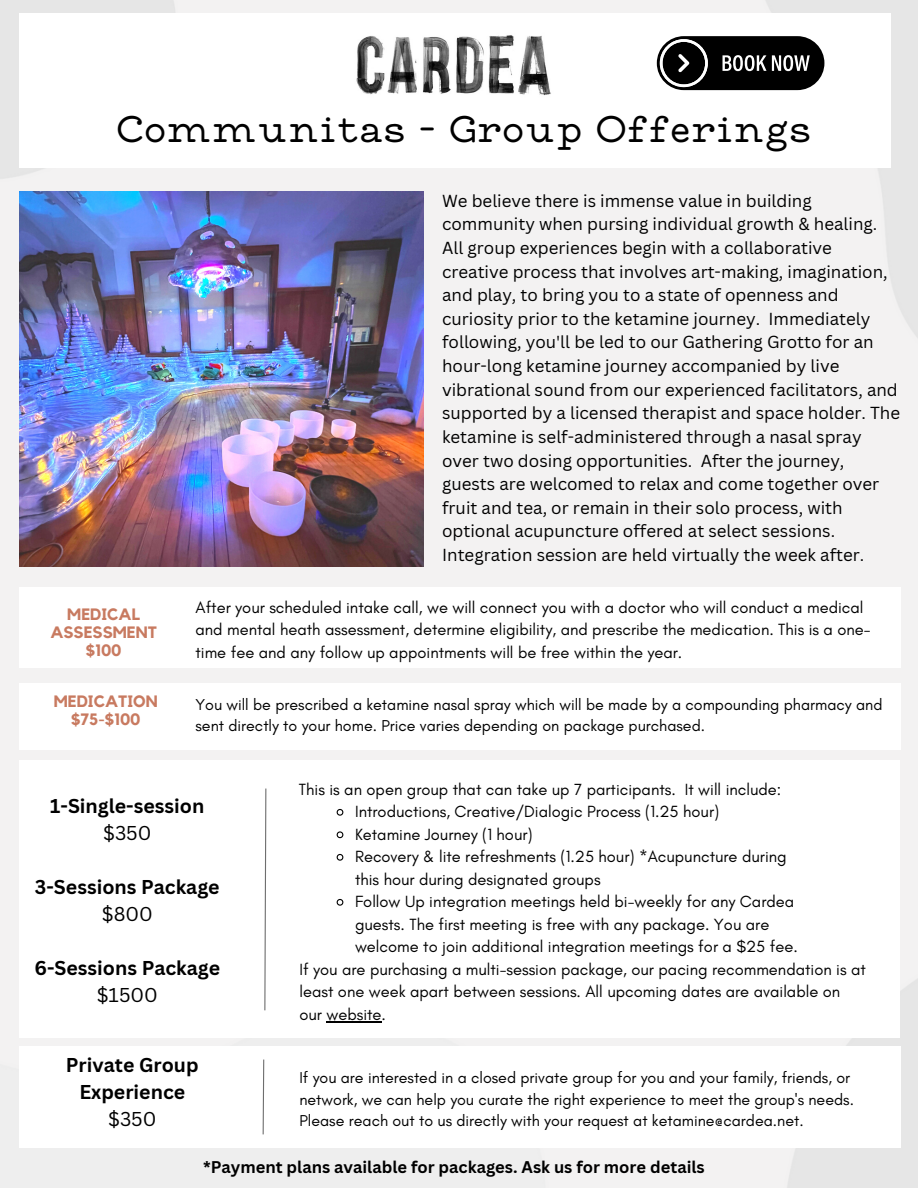
<style>
.page{position:relative;width:918px;height:1188px;background:#fff}
.page>*{position:absolute;margin:0;border:0;box-sizing:border-box;transform-origin:0 0}
.t1{font:36.75px "MADE Waffle Slab";color:#000}
.t2{font:700 19.5px/27px "Canva Sans";color:#000;text-align:center}
.t3{font:16.95px/23.7px "Canva Sans";color:#000}
.t4{font:16.5px/22.5px "Glacial Indifference";color:#000}
.t5{font:700 16.5px "Canva Sans";color:#000}
.t6{font:700 16.35px/18px "Kollektif";color:#c87a60;text-align:center}
.t7{font:16.05px/21.3px "Glacial Indifference";color:#000}
.s1{font-weight:400}
</style>
<div class="page">
<img style="left:0;top:0;width:918px;height:1188px">
<div style="left:19px;top:13px;width:872px;height:154px;background:#fff"></div>
<img style="left:356px;top:35px;width:195px;height:61px">
<div style="left:19px;top:1046px;width:881px;height:102px;background:#fff"></div>
<svg style="left:262px;top:1059px;width:3px;height:76px"></svg>
<div style="left:19px;top:587px;width:881px;height:81px;background:#fff"></div>
<div style="left:19px;top:683px;width:881px;height:66px;background:#fff"></div>
<div style="left:19px;top:761px;width:881px;height:277px;background:#fff"></div>
<svg style="left:264px;top:788px;width:3px;height:223px"></svg>
<img style="left:19px;top:192px;width:404px;height:374px">
<svg style="left:657px;top:36px;width:167px;height:54px;background:#313131"></svg>
<svg style="left:336px;top:809px;width:8px;height:7px"></svg>
<svg style="left:336px;top:831px;width:8px;height:8px"></svg>
<svg style="left:336px;top:854px;width:8px;height:7px"></svg>
<svg style="left:336px;top:899px;width:8px;height:7px"></svg>
<hr style="left:326px;top:1021px;width:56px;height:1px;background:#000">
<p class="t1" style="left:116px;top:106px;width:697px">Communitas - Group Offerings</p>
<h2 class="t3" style="left:442px;top:188px;width:460px">We believe there is immense value in building community when pursing individual growth &amp; healing.<br>All group experiences begin with a collaborative creative process that involves art-making, imagination, and play, to bring you to a state of openness and curiosity prior to the ketamine journey. Immediately following, you'll be led to our Gathering Grotto for an hour-long ketamine journey accompanied by live vibrational sound from our experienced facilitators, and supported by a licensed therapist and space holder. The ketamine is self-administered through a nasal spray over two dosing opportunities. After the journey, guests are welcomed to relax and come together over fruit and tea, or remain in their solo process, with optional acupuncture offered at select sessions.<br>Integration session are held virtually the week after.</h2>
<h2 class="t4" style="left:196px;top:596px;width:677px">After your scheduled intake call, we will connect you with a doctor who will conduct a medical and mental heath assessment, determine eligibility, and prescribe the medication. This is a one&shy;time fee and any follow up appointments will be free within the year.</h2>
<p class="t6" style="left:50px;top:606px;width:108px">MEDICAL<br>ASSESSMENT $100</p>
<p class="t6" style="left:54px;top:693px;width:105px">MEDICATION $75-$100</p>
<h3 class="t7" style="left:196px;top:693px;width:688px">You will be prescribed a ketamine nasal spray which will be made by a compounding pharmacy and sent directly to your home. Price varies depending on package purchased.</h3>
<h3 class="t2" style="left:50px;top:792px;width:156px">1-Single-session <span class="s1">$350</span></h3>
<p class="t2" style="left:35px;top:873px;width:186px">3-Sessions Package <span class="s1">$800</span></p>
<p class="t2" style="left:34px;top:954px;width:187px">6-Sessions Package <span class="s1">$1500</span></p>
<h1 class="t2" style="left:66px;top:1051px;width:134px">Private Group<br>Experience <span class="s1">$350</span></h1>
<p class="t4" style="left:299px;top:778px;width:484px">This is an open group that can take up 7 participants. It will include:</p>
<p class="t4" style="left:355px;top:800px;width:366px">Introductions, Creative/Dialogic Process (1.25 hour)</p>
<p class="t4" style="left:355px;top:823px;width:179px">Ketamine Journey (1 hour)</p>
<p class="t4" style="left:355px;top:845px;width:433px">Recovery &amp; lite refreshments (1.25 hour) *Acupuncture during this hour during designated groups</p>
<h2 class="t4" style="left:355px;top:890px;width:444px">Follow Up integration meetings held bi-weekly for any Cardea guests. The first meeting is free with any package. You are welcome to join additional integration meetings for a $25 fee.</h2>
<h2 class="t4" style="left:299px;top:958px;width:568px">If you are purchasing a multi-session package, our pacing recommendation is at least one week apart between sessions. All upcoming dates are available on our website.</h2>
<p class="t7" style="left:299px;top:1067px;width:556px">If you are interested in a closed private group for you and your family, friends, or network, we can help you curate the right experience to meet the group's needs.<br>Please reach out to us directly with your request at ketamine@cardea.net.</p>
<p class="t5" style="left:203px;top:1155px;width:503px">*Payment plans available for packages. Ask us for more details</p>
</div>
